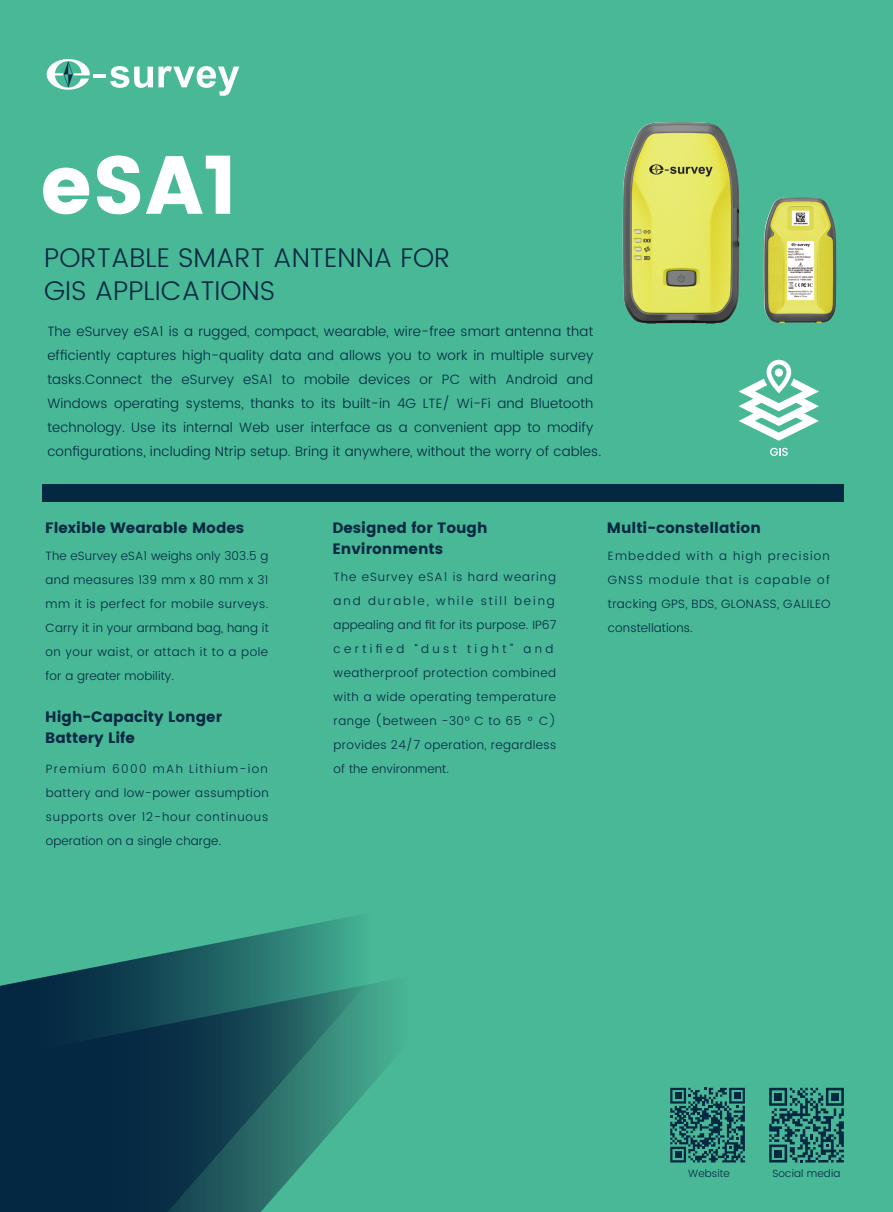
<style>
.page{position:relative;width:893px;height:1212px;background:#48b897}
.page>*{position:absolute;margin:0;border:0;box-sizing:border-box;transform-origin:0 0}
.t1{font:81.9px "Poppins";color:#fff}
.t2{font:300 27px/33px "Poppins";color:#052842}
.t3{font:15px/21px "Poppins";color:#052842}
.t4{font:300 13.5px/24px "Poppins";letter-spacing:.01em;color:#052842}
.t5{font:300 12px/24px "Poppins";letter-spacing:.045em;color:#052842;text-align:justify}
.t6{font:300 10.5px "Poppins";letter-spacing:.01em;color:#052842}
</style>
<div class="page">
<div style="left:43px;top:484px;width:801px;height:17px;background:#052842"></div>
<svg style="left:0;top:916px;width:390px;height:296px"></svg>
<hr style="left:94px;top:74px;width:12px;height:4px;background:#fff">
<svg style="left:47px;top:59px;width:43px;height:31px"></svg>
<svg style="left:110px;top:66px;width:129px;height:30px"></svg>
<svg style="left:670px;top:1088px;width:75px;height:74px"></svg>
<svg style="left:769px;top:1088px;width:75px;height:74px"></svg>
<div style="left:774px;top:1093px;width:8px;height:7px;background:#052842"></div>
<div style="left:831px;top:1093px;width:8px;height:7px;background:#052842"></div>
<div style="left:774px;top:1149px;width:8px;height:8px;background:#052842"></div>
<svg style="left:770px;top:448px;width:18px;height:8px"></svg>
<svg style="left:738px;top:360px;width:81px;height:81px"></svg>
<div style="left:775px;top:368px;width:8px;height:9px;background:#fff;border-radius:50%"></div>
<img style="left:623px;top:122px;width:116px;height:201px">
<img style="left:764px;top:197px;width:72px;height:126px">
<h1 class="t1" style="left:40px;top:138px;width:199px">eSA1</h1>
<h2 class="t2" style="left:44px;top:242px;width:408px">PORTABLE SMART ANTENNA FOR<br>GIS APPLICATIONS</h2>
<p class="t4" style="left:47px;top:319px;width:555px">The eSurvey eSA1 is a rugged, compact, wearable, wire-free smart antenna that efficiently captures high-quality data and allows you to work in multiple survey tasks.Connect the eSurvey eSA1 to mobile devices or PC with Android and Windows operating systems, thanks to its built-in 4G LTE/ Wi-Fi and Bluetooth technology. Use its internal Web user interface as a convenient app to modify configurations, including Ntrip setup. Bring it anywhere, without the worry of cables.</p>
<p class="t3" style="left:45px;top:517px;width:201px">Flexible Wearable Modes</p>
<p class="t5" style="left:46px;top:544px;width:225px">The eSurvey eSA1 weighs only 303.5 g and measures 139 mm x 80 mm x 31 mm it is perfect for mobile surveys.<br>Carry it in your armband bag, hang it on your waist, or attach it to a pole for a greater mobility.</p>
<p class="t3" style="left:45px;top:707px;width:178px">High-Capacity Longer<br>Battery Life</p>
<p class="t5" style="left:46px;top:757px;width:224px">Premium 6000 mAh Lithium-ion battery and low-power assumption supports over 12-hour continuous operation on a single charge.</p>
<p class="t3" style="left:332px;top:517px;width:157px">Designed for Tough<br>Environments</p>
<p class="t5" style="left:334px;top:565px;width:224px;text-align:left">The eSurvey eSA1 is hard wearing and durable, while still being appealing and fit for its purpose. IP67 certified “dust tight” and weatherproof protection combined with a wide operating temperature range (between -30º C to 65 ° C) provides 24/7 operation, regardless of the environment.</p>
<p class="t3" style="left:607px;top:517px;width:155px">Multi-constellation</p>
<p class="t5" style="left:608px;top:544px;width:224px">Embedded with a high precision GNSS module that is capable of tracking GPS, BDS, GLONASS, GALILEO constellations.</p>
<p class="t6" style="left:688px;top:1166px;width:43px">Website</p>
<p class="t6" style="left:772px;top:1166px;width:69px">Social media</p>
</div>
